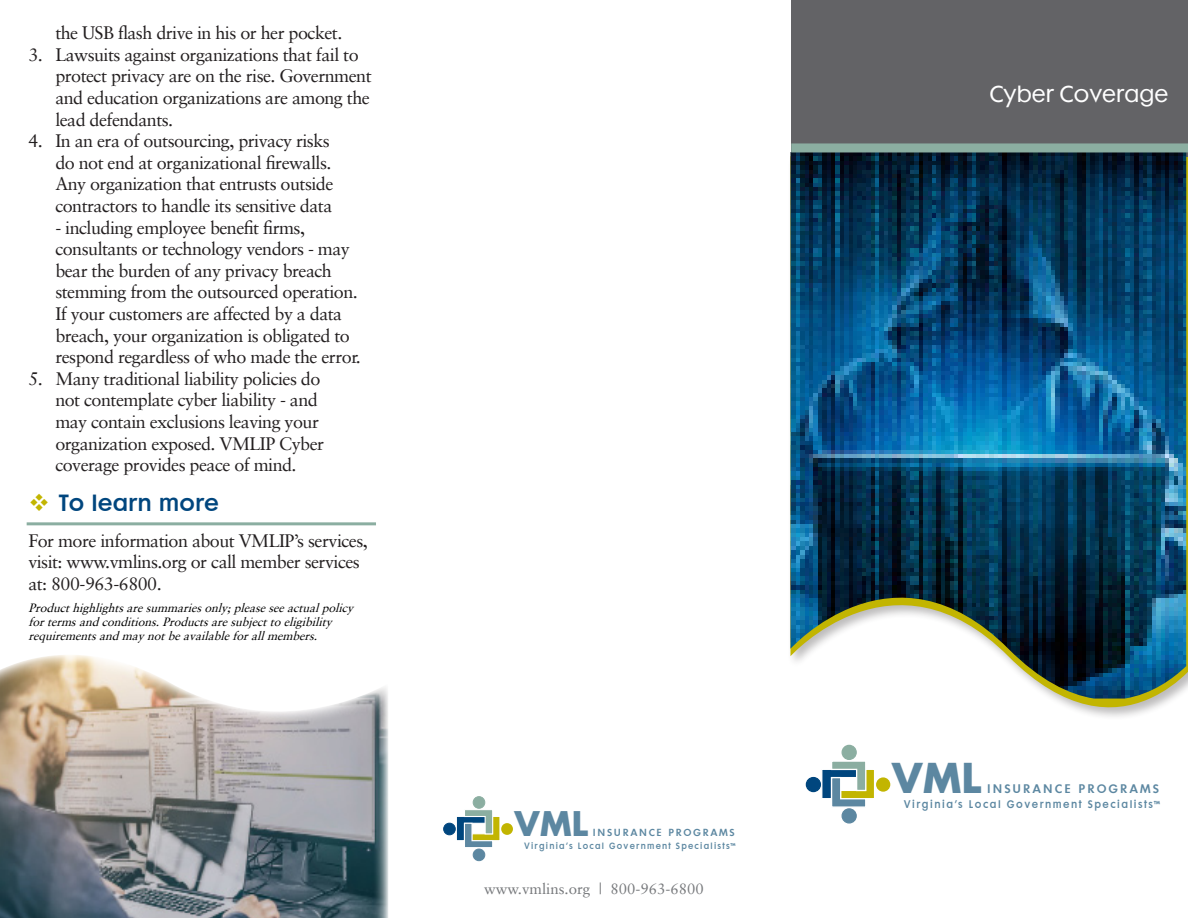
<style>
.page{position:relative;width:1188px;height:918px;background:#fff}
.page>*{position:absolute;margin:0;border:0;box-sizing:border-box;transform-origin:0 0}
.t1{font:700 38.7px "Futura Maxi";color:#5c87a1}
.t2{font:700 31.95px "Futura Maxi";color:#5c87a1}
.t3{font:21px "Futura Maxi";color:#fff}
.t4{font:21px "Futura Maxi Demi";color:#00467e}
.t5{font:18px/21.6px "Sabon LT";letter-spacing:-.03em;color:#231f20}
.t6{font:15px "Sabon LT";color:#76787b}
.t7{font:italic 12px/14.4px "Sabon LT";color:#000}
.t8{font:11.1px "Futura Maxi Demi";letter-spacing:.18em;color:#5c87a1}
.t9{font:9.9px "Futura Maxi Demi";letter-spacing:.165em;color:#5c87a1;scale:.91 1}
.t10{font:9.15px "Futura Maxi Demi";letter-spacing:.18em;color:#5c87a1}
.t11{font:8.25px "Futura Maxi Demi";letter-spacing:.165em;color:#5c87a1;scale:.91 1}
.s1{color:#c2b501}
.s2{font-size:7.5px}
.s3{font-size:9px}
</style>
<div class="page">
<svg style="left:841px;top:156px;width:347px;height:604px"></svg>
<svg style="left:820px;top:761px;width:54px;height:46px"></svg>
<div style="left:876px;top:777px;width:14px;height:15px;background:#c2b501;border-radius:50%"></div>
<div style="left:842px;top:809px;width:14px;height:14px;background:#5c87a1;border-radius:50%"></div>
<div style="left:842px;top:808px;width:15px;height:16px;border:1px solid #5c87a1;border-radius:50%"></div>
<div style="left:842px;top:745px;width:14px;height:14px;background:#8baea1;border-radius:50%"></div>
<div style="left:842px;top:745px;width:15px;height:15px;border:1px solid #8baea1;border-radius:50%"></div>
<div style="left:806px;top:778px;width:14px;height:14px;background:#00467e;border-radius:50%"></div>
<div style="left:806px;top:777px;width:15px;height:15px;border:1px solid #00467e;border-radius:50%"></div>
<div style="left:791px;top:0;width:397px;height:156px;background:#636366"></div>
<img style="left:790px;top:152px;width:396px;height:547px">
<svg style="left:455px;top:810px;width:45px;height:39px"></svg>
<div style="left:501px;top:823px;width:12px;height:12px;background:#c2b501;border-radius:50%"></div>
<div style="left:473px;top:849px;width:12px;height:12px;background:#5c87a1;border-radius:50%"></div>
<div style="left:473px;top:849px;width:12px;height:12px;border:1px solid #5c87a1;border-radius:50%"></div>
<div style="left:473px;top:797px;width:12px;height:11px;background:#8baea1;border-radius:50%"></div>
<div style="left:473px;top:796px;width:12px;height:13px;border:1px solid #8baea1;border-radius:50%"></div>
<div style="left:444px;top:823px;width:11px;height:12px;background:#00467e;border-radius:50%"></div>
<div style="left:443px;top:823px;width:13px;height:12px;border:1px solid #00467e;border-radius:50%"></div>
<div style="left:791px;top:143px;width:397px;height:9px;background:#8baea1"></div>
<img style="left:0;top:655px;width:388px;height:263px">
<hr style="left:27px;top:522px;width:349px;height:3px;background:#8baea1">
<p class="t5" style="left:55px;top:22px;width:289px">the USB flash drive in his or her pocket.</p>
<p class="t5" style="left:55px;top:44px;width:318px;text-indent:-27px">3. Lawsuits against organizations that fail to protect privacy are on the rise. Government and education organizations are among the lead defendants.</p>
<p class="t5" style="left:55px;top:130px;width:280px;text-indent:-27px">4. In an era of outsourcing, privacy risks do not end at organizational firewalls.<br>Any organization that entrusts outside contractors to handle its sensitive data</p>
<p class="t5" style="left:55px;top:216px;width:307px">- including employee benefit firms, consultants or technology vendors - may bear the burden of any privacy breach stemming from the outsourced operation.<br>If your customers are affected by a data breach, your organization is obligated to respond regardless of who made the error.</p>
<p class="t5" style="left:55px;top:368px;width:270px;text-indent:-27px">5. Many traditional liability policies do not contemplate cyber liability - and may contain exclusions leaving your organization exposed. VMLIP Cyber coverage provides peace of mind.</p>
<p class="t4" style="left:28px;top:489px;width:192px"><span class="s1">❖</span> To learn more</p>
<p class="t5" style="left:28px;top:530px;width:341px">For more information about VMLIP’s services, visit: www.vmlins.org or call member services at: 800-963-6800.</p>
<p class="t7" style="left:28px;top:600px;width:330px">Producthighlightsaresummariesonly;pleaseseeactualpolicy fortermsandconditions.Productsaresubjecttoeligibility requirementsandmaynotbeavailableforallmembers.</p>
<p class="t2" style="left:513px;top:801px;width:77px">VML</p>
<p class="t10" style="left:593px;top:826px;width:143px">INSURANCE PROGRAMS</p>
<p class="t11" style="left:524px;top:840px;width:234px">Virginia’s Local Government Specialists<span class="s2">™</span></p>
<p class="t6" style="left:484px;top:880px;width:221px">www.vmlins.org | 800-963-6800</p>
<p class="t3" style="left:989px;top:81px;width:181px">Cyber Coverage</p>
<p class="t1" style="left:891px;top:750px;width:93px">VML</p>
<p class="t8" style="left:987px;top:781px;width:173px">INSURANCE PROGRAMS</p>
<p class="t9" style="left:904px;top:798px;width:284px">Virginia’s Local Government Specialists<span class="s3">™</span></p>
</div>
